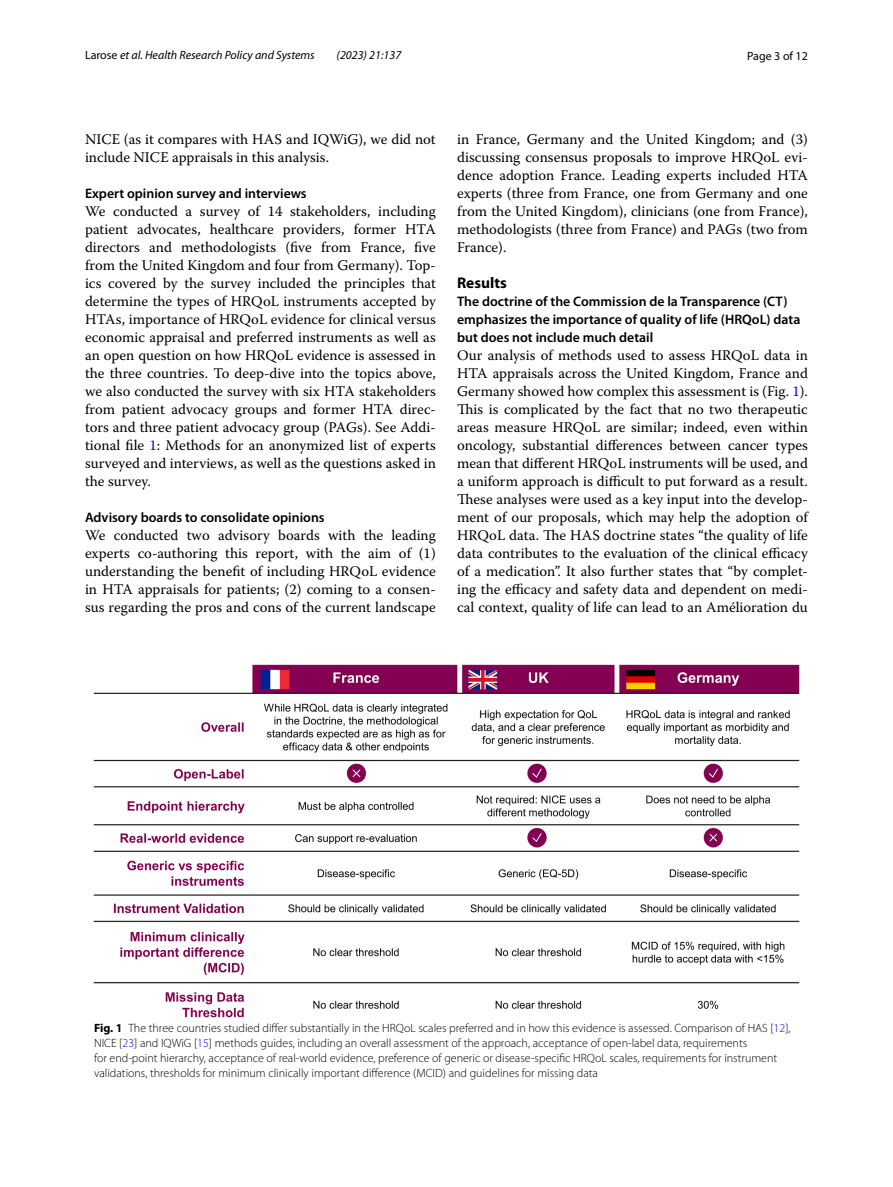
<style>
.page{position:relative;width:893px;height:1187px;background:#fff}
.page>*{position:absolute;margin:0;border:0;box-sizing:border-box;transform-origin:0 0}
.t1{font:700 15.45px "Myriad Pro";color:#000}
.t2{font:14.7px/18px "Warnock Pro";color:#000;text-align:justify}
.t3{font:600 13.8px/18px "Myriad Pro";color:#000}
.t4{font:300 12px/15px "Myriad Pro";color:#000}
.t5{font:italic 12px "Myriad Pro";color:#000}
.t6{font:12px "Myriad Pro";color:#000}
.s1{font-style:normal}
.s2{color:#00f}
.s3{font-weight:700}
</style>
<div class="page">
<img style="left:94px;top:664px;width:705px;height:352px">
<p class="t5" style="left:85px;top:48px;width:231px"><span class="s1">Larose</span> et al. Health Research Policy and Systems</p>
<p class="t5" style="left:337px;top:48px;width:66px">(2023) 21:137</p>
<p class="t6" style="left:747px;top:48px;width:62px">Page 3 of 12</p>
<p class="t2" style="left:85px;top:130px;width:352px">NICE (as it compares with HAS and IQWiG), we did not include NICE appraisals in this analysis.</p>
<p class="t3" style="left:85px;top:184px;width:223px">Expert opinion survey and interviews</p>
<p class="t2" style="left:85px;top:202px;width:352px">We conducted a survey of 14 stakeholders, including patient advocates, healthcare providers, former HTA directors and methodologists (five from France, five from the United Kingdom and four from Germany). Top&shy;ics covered by the survey included the principles that determine the types of HRQoL instruments accepted by HTAs, importance of HRQoL evidence for clinical versus economic appraisal and preferred instruments as well as an open question on how HRQoL evidence is assessed in the three countries. To deep-dive into the topics above, we also conducted the survey with six HTA stakeholders from patient advocacy groups and former HTA direc&shy;tors and three patient advocacy group (PAGs). See Addi&shy;tional file <span class="s2">1</span>: Methods for an anonymized list of experts surveyed and interviews, as well as the questions asked in the survey.</p>
<p class="t3" style="left:85px;top:508px;width:241px">Advisory boards to consolidate opinions</p>
<p class="t2" style="left:85px;top:526px;width:352px">We conducted two advisory boards with the leading experts co-authoring this report, with the aim of (1) understanding the benefit of including HRQoL evidence in HTA appraisals for patients; (2) coming to a consen&shy;sus regarding the pros and cons of the current landscape</p>
<p class="t2" style="left:457px;top:130px;width:352px">in France, Germany and the United Kingdom; and (3) discussing consensus proposals to improve HRQoL evi&shy;dence adoption France. Leading experts included HTA experts (three from France, one from Germany and one from the United Kingdom), clinicians (one from France), methodologists (three from France) and PAGs (two from France).</p>
<p class="t1" style="left:457px;top:272px;width:51px">Results</p>
<p class="t3" style="left:457px;top:292px;width:345px">The doctrine of the Commission de la Transparence (CT) emphasizes the importance of quality of life (HRQoL) data but does not include much detail</p>
<p class="t2" style="left:457px;top:346px;width:352px">Our analysis of methods used to assess HRQoL data in HTA appraisals across the United Kingdom, France and Germany showed how complex this assessment is (Fig. <span class="s2">1</span>).<br>This is complicated by the fact that no two therapeutic areas measure HRQoL are similar; indeed, even within oncology, substantial differences between cancer types mean that different HRQoL instruments will be used, and a uniform approach is difficult to put forward as a result.<br>These analyses were used as a key input into the develop&shy;ment of our proposals, which may help the adoption of HRQoL data. The HAS doctrine states “the quality of life data contributes to the evaluation of the clinical efficacy of a medication”. It also further states that “by complet&shy;ing the efficacy and safety data and dependent on medi&shy;cal context, quality of life can lead to an Amélioration du</p>
<p class="t4" style="left:94px;top:1020px;width:698px"><span class="s3">Fig. 1</span> The three countries studied differ substantially in the HRQoL scales preferred and in how this evidence is assessed. Comparison of HAS [<span class="s2">12</span>], NICE [<span class="s2">23</span>] and IQWiG [<span class="s2">15</span>] methods guides, including an overall assessment of the approach, acceptance of open-label data, requirements<br>for end-point hierarchy, acceptance of real-world evidence, preference of generic or disease-specific HRQoL scales, requirements for instrument validations, thresholds for minimum clinically important difference (MCID) and guidelines for missing data</p>
</div>
